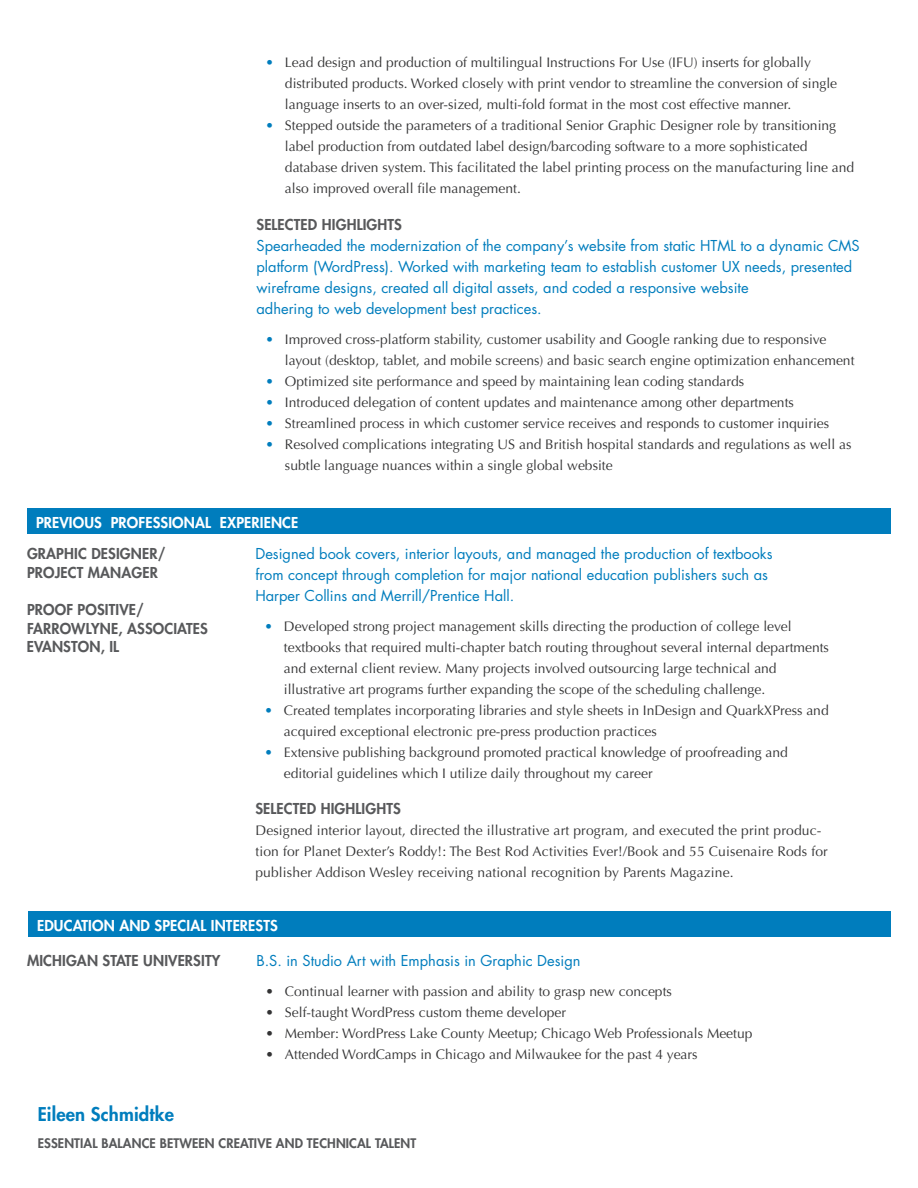
<style>
.page{position:relative;width:918px;height:1188px;background:#fff}
.page>*{position:absolute;margin:0;border:0;box-sizing:border-box;transform-origin:0 0}
.t1{font:800 18.45px "Futura Std";letter-spacing:.01em;color:#007dbd}
.t2{font:14.7px/21px "Futura";color:#007dbd}
.t3{font:800 14.7px/18.8px "Futura Std";letter-spacing:.01em;color:#58595b}
.t4{font:800 14.7px "Futura Std";letter-spacing:.01em;color:#fff}
.t5{font:13.8px/21px "Optima";color:#333334}
.t6{font:800 12.9px "Futura Std";letter-spacing:.01em;color:#58595b}
.s1{color:#007dbd}
</style>
<div class="page">
<div style="left:28px;top:911px;width:863px;height:26px;background:#007dbd"></div>
<div style="left:27px;top:508px;width:864px;height:26px;background:#007dbd"></div>
<p class="t5" style="left:285px;top:52px;width:554px;text-indent:-19px"><span class="s1">•</span> Lead design and production of multilingual Instructions For Use (IFU) inserts for globally distributed products. Worked closely with print vendor to streamline the conversion of single language inserts to an over-sized, multi-fold format in the most cost effective manner.</p>
<p class="t5" style="left:285px;top:115px;width:571px;text-indent:-19px"><span class="s1">•</span> Stepped outside the parameters of a traditional Senior Graphic Designer role by transitioning label production from outdated label design/barcoding software to a more sophisticated database driven system. This facilitated the label printing process on the manufacturing line and also improved overall file management.</p>
<p class="t3" style="left:256px;top:215px;width:16px">SELEC</p>
<p class="t3" style="left:294px;top:215px;width:110px">TED HIGHLIGHTS</p>
<p class="t2" style="left:256px;top:234px;width:605px">Spearheaded the modernization of the company’s website from static HTML to a dynamic CMS platform (WordPress). Worked with marketing team to establish customer UX needs, presented wireframe designs, created all digital assets, and coded a responsive website<br>adhering to web development best practices.</p>
<p class="t5" style="left:285px;top:329px;width:571px;text-indent:-19px"><span class="s1">•</span> Improved cross-platform stability, customer usability and Google ranking due to responsive layout (desktop, tablet, and mobile screens) and basic search engine optimization enhancement</p>
<p class="t5" style="left:266px;top:371px;width:480px"><span class="s1">•</span> Optimized site performance and speed by maintaining lean coding standards</p>
<p class="t5" style="left:266px;top:392px;width:530px"><span class="s1">•</span> Introduced delegation of content updates and maintenance among other departments</p>
<p class="t5" style="left:266px;top:413px;width:565px"><span class="s1">•</span> Streamlined process in which customer service receives and responds to customer inquiries</p>
<p class="t5" style="left:285px;top:434px;width:568px;text-indent:-19px"><span class="s1">•</span> Resolved complications integrating US and British hospital standards and regulations as well as subtle language nuances within a single global website</p>
<p class="t4" style="left:36px;top:513px;width:84px">PREVIOUS PROFE</p>
<p class="t4" style="left:153px;top:513px;width:26px">SSIONAL</p>
<p class="t4" style="left:220px;top:513px;width:26px">EXPERIENCE</p>
<p class="t3" style="left:27px;top:545px;width:140px">GRAPHIC DESIGNER/<br>PROJECT MANAGER</p>
<p class="t3" style="left:27px;top:600px;width:182px">PROOF POSITIVE/<br>FARROWLYNE, ASSOCIATES<br>EVANSTON, IL</p>
<p class="t2" style="left:255px;top:542px;width:519px">Designed book covers, interior layouts, and managed the production of textbooks from concept through completion for major national education publishers such as<br>Harper Collins and Merrill/Prentice Hall.</p>
<p class="t5" style="left:284px;top:616px;width:547px;text-indent:-19px"><span class="s1">•</span> Developed strong project management skills directing the production of college level textbooks that required multi-chapter batch routing throughout several internal departments and external client review. Many projects involved outsourcing large technical and illustrative art programs further expanding the scope of the scheduling challenge.</p>
<p class="t5" style="left:284px;top:700px;width:546px;text-indent:-19px"><span class="s1">•</span> Created templates incorporating libraries and style sheets in InDesign and QuarkXPress and acquired exceptional electronic pre-press production practices</p>
<p class="t5" style="left:284px;top:742px;width:506px;text-indent:-19px"><span class="s1">•</span> Extensive publishing background promoted practical knowledge of proofreading and editorial guidelines which I utilize daily throughout my career</p>
<p class="t3" style="left:255px;top:800px;width:16px">SELEC</p>
<p class="t3" style="left:293px;top:800px;width:110px">TED HIGHLIGHTS</p>
<p class="t5" style="left:255px;top:820px;width:574px">Designed interior layout, directed the illustrative art program, and executed the print produc&shy;tion for Planet Dexter’s Roddy!: The Best Rod Activities Ever!/Book and 55 Cuisenaire Rods for publisher Addison Wesley receiving national recognition by Parents Magazine.</p>
<p class="t4" style="left:37px;top:916px;width:61px">EDUCATION</p>
<p class="t4" style="left:119px;top:916px;width:52px">AND SPECIAL</p>
<p class="t4" style="left:211px;top:916px;width:68px">INTERESTS</p>
<p class="t2" style="left:256px;top:950px;width:326px">B.S. in Studio Art with Emphasis in Graphic Design</p>
<p class="t5" style="left:266px;top:981px;width:408px">• Continual learner with passion and ability to grasp new concepts</p>
<p class="t5" style="left:266px;top:1002px;width:302px">• Self-taught WordPress custom theme developer</p>
<p class="t5" style="left:266px;top:1023px;width:489px">• Member: WordPress Lake County Meetup; Chicago Web Professionals Meetup</p>
<p class="t5" style="left:266px;top:1044px;width:434px">• Attended WordCamps in Chicago and Milwaukee for the past 4 years</p>
<p class="t3" style="left:27px;top:952px;width:187px">MICHIGAN STATE UNIVERSITY</p>
<h1 class="t1" style="left:38px;top:1103px;width:138px">EILEEN SCHMIDTKE</h1>
<p class="t6" style="left:38px;top:1136px;width:190px">ESSENTIAL BALANCE BETWEEN CREA</p>
<p class="t6" style="left:248px;top:1136px;width:74px">TIVE AND TECHNICAL</p>
<p class="t6" style="left:375px;top:1136px;width:14px">TALEN</p>
<p class="t6" style="left:410px;top:1136px;width:7px">T</p>
</div>
